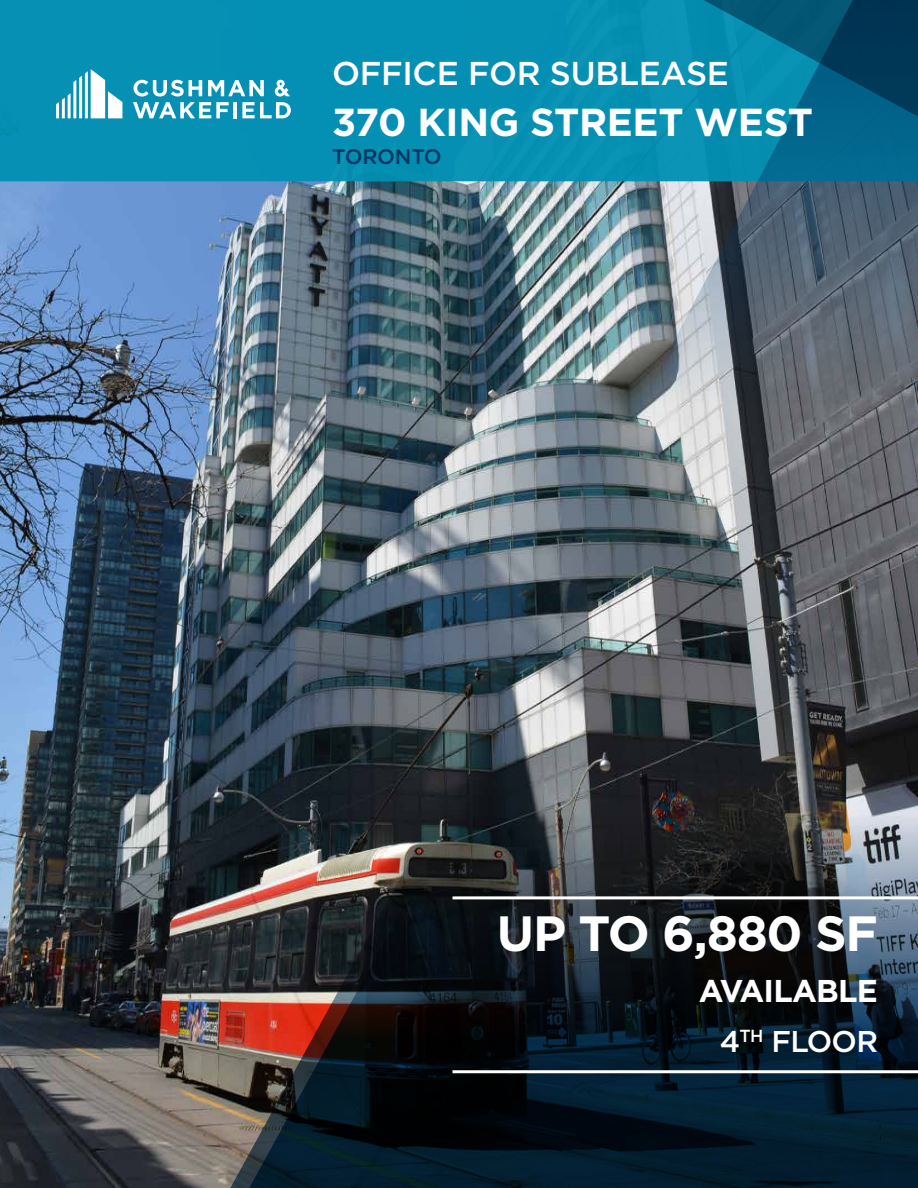
<style>
.page{position:relative;width:918px;height:1188px;background:#fff}
.page>*{position:absolute;margin:0;border:0;box-sizing:border-box;transform-origin:0 0}
.t1{font:700 49.5px "Gotham";letter-spacing:-.025em;color:#fff}
.t2{font:700 39px "Gotham";letter-spacing:-.01em;color:#fff}
.t3{font:500 33px "Gotham";letter-spacing:-.01em;color:#fff}
.t4{font:700 31.5px "Gotham";letter-spacing:-.025em;color:#fff}
.t5{font:500 30px "Gotham";letter-spacing:-.025em;color:#fff}
.t6{font:500 21px "Gotham";letter-spacing:-.01em;color:#003764}
</style>
<div class="page">
<img style="left:0;top:181px;width:918px;height:1007px">
<div style="left:0;top:0;width:918px;height:181px;background:#0090b3"></div>
<svg style="left:618px;top:0;width:300px;height:447px;background:#5c7e8c"></svg>
<svg style="left:656px;top:0;width:262px;height:130px"></svg>
<svg style="left:56px;top:69px;width:66px;height:49px"></svg>
<svg style="left:133px;top:80px;width:158px;height:38px"></svg>
<img style="left:227px;top:814px;width:691px;height:374px">
<hr style="left:453px;top:1070px;width:465px;height:3px;background:#fff">
<hr style="left:453px;top:896px;width:465px;height:3px;background:#fff">
<p class="t3" style="left:332px;top:52px;width:398px">OFFICE FOR SUBLEASE</p>
<p class="t2" style="left:332px;top:96px;width:482px">370 KING STREET WEST</p>
<p class="t6" style="left:332px;top:143px;width:111px">TORONTO</p>
<h1 class="t1" style="left:497px;top:901px;width:383px">UP TO 6,880 SF</h1>
<p class="t4" style="left:699px;top:969px;width:181px">AVAILABLE</p>
<p class="t5" style="left:720px;top:1022px;width:160px">4<sup>TH</sup> FLOOR</p>
</div>
